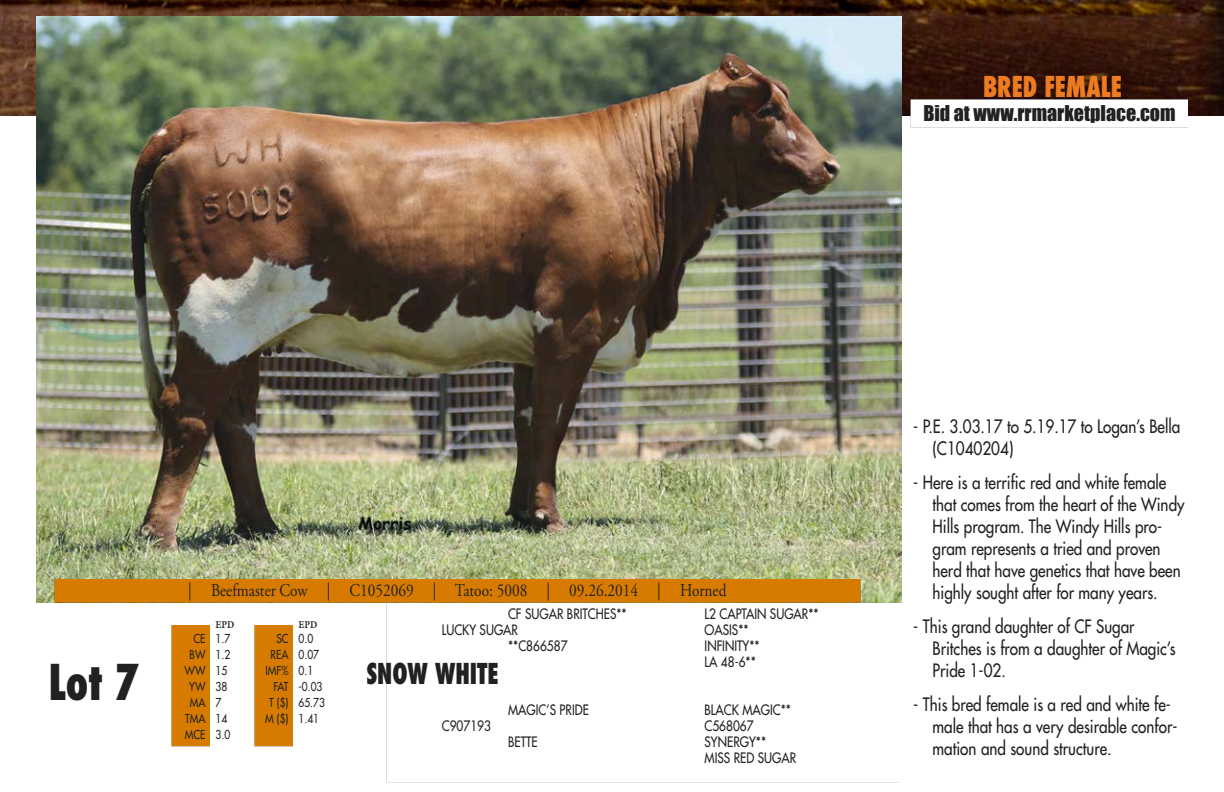
<style>
.page{position:relative;width:1224px;height:792px;background:#fff}
.page>*{position:absolute;margin:0;border:0;box-sizing:border-box;transform-origin:0 0}
.t1{font:800 condensed 48px "Futura";color:#222021;scale:.85 1}
.t2{font:800 condensed 28px "Futura";color:#ed7b22;scale:.85 1}
.t3{font:800 condensed 28px "Futura";color:#222021;scale:.85 1}
.t4{font:20px "Impact";color:#222021}
.t5{font:18px/22px "Futura";color:#222021;scale:.85 1}
.t6{font:18px "Adobe Garamond";color:#222021;scale:.85 1}
.t7{font:14px/16px "Futura";color:#222021;scale:.85 1}
.t8{font:12px/16px "Futura";color:#222021;text-align:right;scale:.85 1}
.t9{font:700 10px "Galliard";color:#222021;scale:.85 1}
</style>
<div class="page">
<div style="left:171px;top:625px;width:39px;height:121px;background:#d77b00"></div>
<div style="left:254px;top:625px;width:39px;height:121px;background:#d77b00"></div>
<img style="left:0;top:0;width:1224px;height:116px">
<img style="left:911px;top:100px;width:277px;height:16px">
<img style="left:36px;top:17px;width:865px;height:586px">
<div style="left:55px;top:579px;width:805px;height:24px;background:#d77b00"></div>
<h2 class="t2" style="left:983px;top:68px;width:165px">BRED FEMALE</h2>
<p class="t4" style="left:923px;top:97px;width:254px">Bid at www.rrmarketplace.com</p>
<h1 class="t1" style="left:49px;top:650px;width:108px">Lot 7</h1>
<p class="t6" style="left:188px;top:581px;width:635px">| Beefmaster Cow | C1052069 | Tatoo: 5008 | 09.26.2014 | Horned</p>
<p class="t9" style="left:216px;top:618px;width:24px">EPD</p>
<p class="t8" style="left:185px;top:631px;width:26px">CE<br>BW<br>WW<br>YW<br>MA<br>TMA<br>MCE</p>
<p class="t8" style="left:216px;top:631px;width:19px;text-align:left">1.7<br>1.2<br>15<br>38<br>7<br>14<br>3.0</p>
<p class="t9" style="left:299px;top:618px;width:24px">EPD</p>
<p class="t8" style="left:265px;top:631px;width:29px">SC<br>REA<br>IMF%<br>FAT<br>T ($)<br>M ($)</p>
<p class="t8" style="left:299px;top:631px;width:33px;text-align:left">0.0<br>0.07<br>0.1 -0.03<br>65.73<br>1.41</p>
<p class="t7" style="left:508px;top:606px;width:141px">CF SUGAR BRITCHES**</p>
<p class="t7" style="left:705px;top:606px;width:136px">L2 CAPTAIN SUGAR**</p>
<p class="t7" style="left:442px;top:622px;width:91px">LUCKY SUGAR</p>
<p class="t7" style="left:705px;top:622px;width:53px">OASIS**</p>
<p class="t7" style="left:508px;top:638px;width:71px">**C866587</p>
<p class="t7" style="left:705px;top:638px;width:66px">INFINITY**<br>LA 48-6**</p>
<p class="t7" style="left:508px;top:702px;width:97px">MAGIC’S PRIDE</p>
<p class="t7" style="left:705px;top:702px;width:103px">BLACK MAGIC**</p>
<p class="t7" style="left:442px;top:718px;width:59px">C907193</p>
<p class="t7" style="left:705px;top:718px;width:59px">C568067</p>
<p class="t7" style="left:508px;top:734px;width:36px">BETTE</p>
<p class="t7" style="left:705px;top:734px;width:109px">SYNERGY**<br>MISS RED SUGAR</p>
<h2 class="t3" style="left:366px;top:654px;width:157px">SNOW WHITE</h2>
<p class="t5" style="left:933px;top:416px;width:293px;text-indent:-19px">- P.E. 3.03.17 to 5.19.17 to Logan’s Bella (C1040204)</p>
<p class="t5" style="left:933px;top:472px;width:298px;text-indent:-19px">- Here is a terrific red and white female that comes from the heart of the Windy Hills program. The Windy Hills pro&shy;gram represents a tried and proven herd that have genetics that have been highly sought after for many years.</p>
<p class="t5" style="left:933px;top:616px;width:288px;text-indent:-19px">- This grand daughter of CF Sugar<br>Britches is from a daughter of Magic’s<br>Pride 1-02.</p>
<p class="t5" style="left:933px;top:694px;width:290px;text-indent:-19px">- This bred female is a red and white fe&shy;male that has a very desirable confor&shy;mation and sound structure.</p>
</div>
